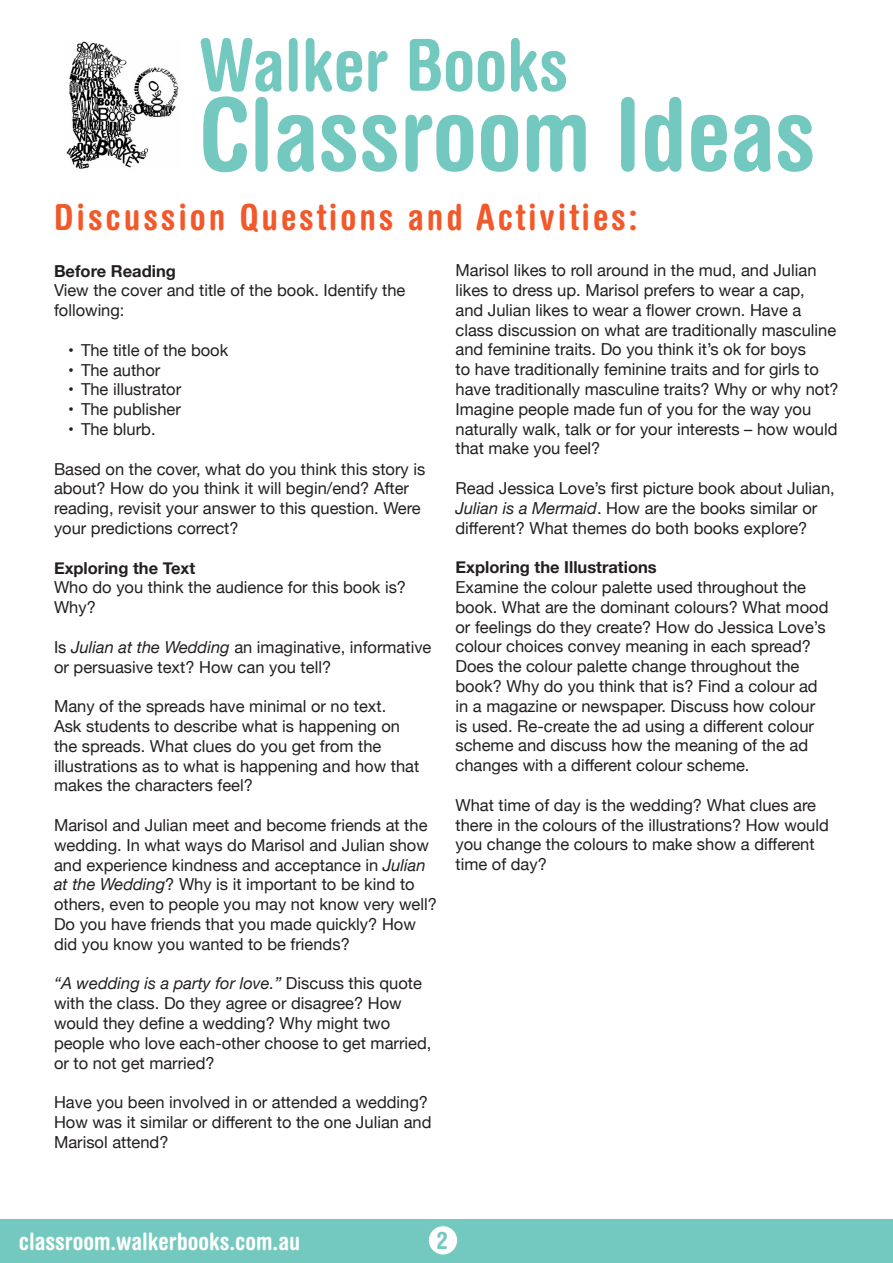
<style>
.page{position:relative;width:893px;height:1263px;background:#fff}
.page>*{position:absolute;margin:0;border:0;box-sizing:border-box;transform-origin:0 0}
.t1{font:700 condensed 100.5px "Helvetica Rounded";color:#73c9bf}
.t2{font:700 condensed 72px "Helvetica Rounded";color:#73c9bf}
.t3{font:700 condensed 36px "Helvetica Rounded";letter-spacing:.08em;color:#f1592a}
.t4{font:700 condensed 24px "Helvetica Rounded";color:#fffffd}
.t5{font:700 condensed 24px "Helvetica Rounded";color:#73c9bf}
.t6{font:16.5px/19.8px "Helvetica Neue";color:#231f20}
.t7{font:700 16.5px "Helvetica Neue";color:#231f20}
.s1{font-style:italic}
</style>
<div class="page">
<div style="left:0;top:1219px;width:893px;height:44px;background:#73c9bf"></div>
<img style="left:66px;top:41px;width:113px;height:128px">
<div style="left:429px;top:1226px;width:28px;height:28px;background:#fff;border-radius:50%"></div>
<h2 class="t2" style="left:199px;top:21px;width:371px">Walker Books</h2>
<h1 class="t1" style="left:199px;top:74px;width:618px">Classroom Ideas</h1>
<h3 class="t3" style="left:54px;top:195px;width:585px">Discussion Questions and Activities:</h3>
<p class="t7" style="left:54px;top:258px;width:123px">Before Reading</p>
<p class="t6" style="left:54px;top:282px;width:353px">View the cover and title of the book. Identify the following:</p>
<p class="t6" style="left:68px;top:341px;width:162px">• The title of the book</p>
<p class="t6" style="left:68px;top:361px;width:94px">• The author</p>
<p class="t6" style="left:68px;top:381px;width:114px">• The illustrator</p>
<p class="t6" style="left:68px;top:400px;width:114px">• The publisher</p>
<p class="t6" style="left:68px;top:420px;width:89px">• The blurb.</p>
<p class="t6" style="left:54px;top:460px;width:373px">Based on the cover, what do you think this story is about? How do you think it will begin/end? After reading, revisit your answer to this question. Were your predictions correct?</p>
<p class="t7" style="left:54px;top:555px;width:143px">Exploring the Text</p>
<p class="t6" style="left:54px;top:579px;width:354px">Who do you think the audience for this book is?<br>Why?</p>
<p class="t6" style="left:54px;top:638px;width:379px">Is <span class="s1">Julian at the Wedding</span> an imaginative, informative or persuasive text? How can you tell?</p>
<p class="t6" style="left:54px;top:697px;width:367px">Many of the spreads have minimal or no text.<br>Ask students to describe what is happening on the spreads. What clues do you get from the illustrations as to what is happening and how that makes the characters feel?</p>
<p class="t6" style="left:54px;top:816px;width:384px">Marisol and Julian meet and become friends at the wedding. In what ways do Marisol and Julian show and experience kindness and acceptance in <span class="s1">Julian at the Wedding</span>? Why is it important to be kind to others, even to people you may not know very well?<br>Do you have friends that you made quickly? How did you know you wanted to be friends?</p>
<p class="t6" style="left:54px;top:975px;width:379px"><span class="s1">“A wedding is a party for love.”</span> Discuss this quote with the class. Do they agree or disagree? How would they define a wedding? Why might two people who love each-other choose to get married, or to not get married?</p>
<p class="t6" style="left:54px;top:1093px;width:379px">Have you been involved in or attended a wedding?<br>How was it similar or different to the one Julian and<br>Marisol attend?</p>
<p class="t6" style="left:455px;top:261px;width:385px">Marisol likes to roll around in the mud, and Julian likes to dress up. Marisol prefers to wear a cap,<br>and Julian likes to wear a flower crown. Have a class discussion on what are traditionally masculine and feminine traits. Do you think it’s ok for boys<br>to have traditionally feminine traits and for girls to have traditionally masculine traits? Why or why not?<br>Imagine people made fun of you for the way you naturally walk, talk or for your interests – how would that make you feel?</p>
<p class="t6" style="left:455px;top:479px;width:381px">Read Jessica Love’s first picture book about Julian,<br><span class="s1">Julian is a Mermaid</span>. How are the books similar or different? What themes do both books explore?</p>
<p class="t7" style="left:455px;top:554px;width:203px">Exploring the Illustrations</p>
<p class="t6" style="left:455px;top:578px;width:374px">Examine the colour palette used throughout the book. What are the dominant colours? What mood or feelings do they create? How do Jessica Love’s colour choices convey meaning in each spread?<br>Does the colour palette change throughout the book? Why do you think that is? Find a colour ad in a magazine or newspaper. Discuss how colour is used. Re-create the ad using a different colour scheme and discuss how the meaning of the ad changes with a different colour scheme.</p>
<p class="t6" style="left:455px;top:796px;width:375px">What time of day is the wedding? What clues are there in the colours of the illustrations? How would you change the colours to make show a different time of day?</p>
<h3 class="t4" style="left:19px;top:1226px;width:283px">classroom.walkerbooks.com.au</h3>
<h3 class="t5" style="left:437px;top:1225px;width:13px">2</h3>
</div>
